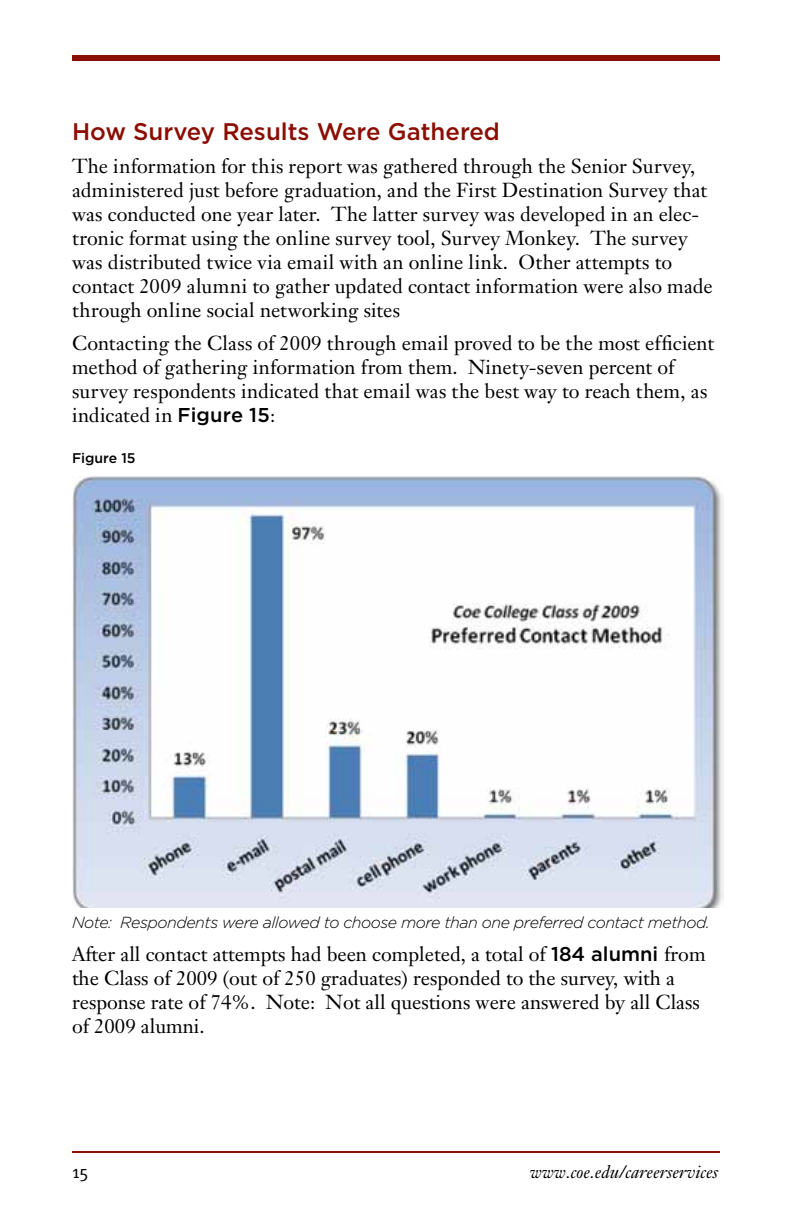
<style>
.page{position:relative;width:792px;height:1224px;background:#fff}
.page>*{position:absolute;margin:0;border:0;box-sizing:border-box;transform-origin:0 0}
.t1{font:500 24px "Gotham";color:#8b0e04}
.t2{font:20px/24px "Janson Text";color:#000}
.t3{font:italic 18px "Janson Text";color:#000}
.t4{font:18px "Meta Normal";color:#000}
.t5{font:italic 300 16px "Gotham";letter-spacing:-.03em;color:#000}
.t6{font:500 14px "Gotham";color:#000}
.s1{font-family:"Gotham";font-weight:500}
</style>
<div class="page">
<div style="left:72px;top:55px;width:648px;height:6px;background:#8b0e04"></div>
<hr style="left:72px;top:1151px;width:648px;height:2px;background:#8b0e04">
<img style="left:72px;top:477px;width:651px;height:430px">
<p class="t1" style="left:72px;top:116px;width:430px">How Survey Results Were Gathered</p>
<p class="t2" style="left:72px;top:154px;width:642px">The information for this report was gathered through the Senior Survey, administered just before graduation, and the First Destination Survey that was conducted one year later. The latter survey was developed in an elec&shy;tronic format using the online survey tool, Survey Monkey. The survey was distributed twice via email with an online link. Other attempts to contact 2009 alumni to gather updated contact information were also made through online social networking sites</p>
<p class="t2" style="left:72px;top:331px;width:644px">Contacting the Class of 2009 through email proved to be the most efficient method of gathering information from them. Ninety-seven percent of survey respondents indicated that email was the best way to reach them, as indicated in <span class="s1">Figure 15</span>:</p>
<p class="t6" style="left:72px;top:448px;width:65px">Figure 15</p>
<p class="t5" style="left:72px;top:912px;width:639px">Note: Respondents were allowed to choose more than one preferred contact method.</p>
<p class="t2" style="left:72px;top:941px;width:635px">After all contact attempts had been completed, a total of <span class="s1">184 alumni</span> from the Class of 2009 (out of 250 graduates) responded to the survey, with a response rate of 74%. Note: Not all questions were answered by all Class of 2009 alumni.</p>
<p class="t4" style="left:72px;top:1162px;width:18px">15</p>
<p class="t3" style="left:530px;top:1161px;width:189px">www.coe.edu/careerservices</p>
</div>
